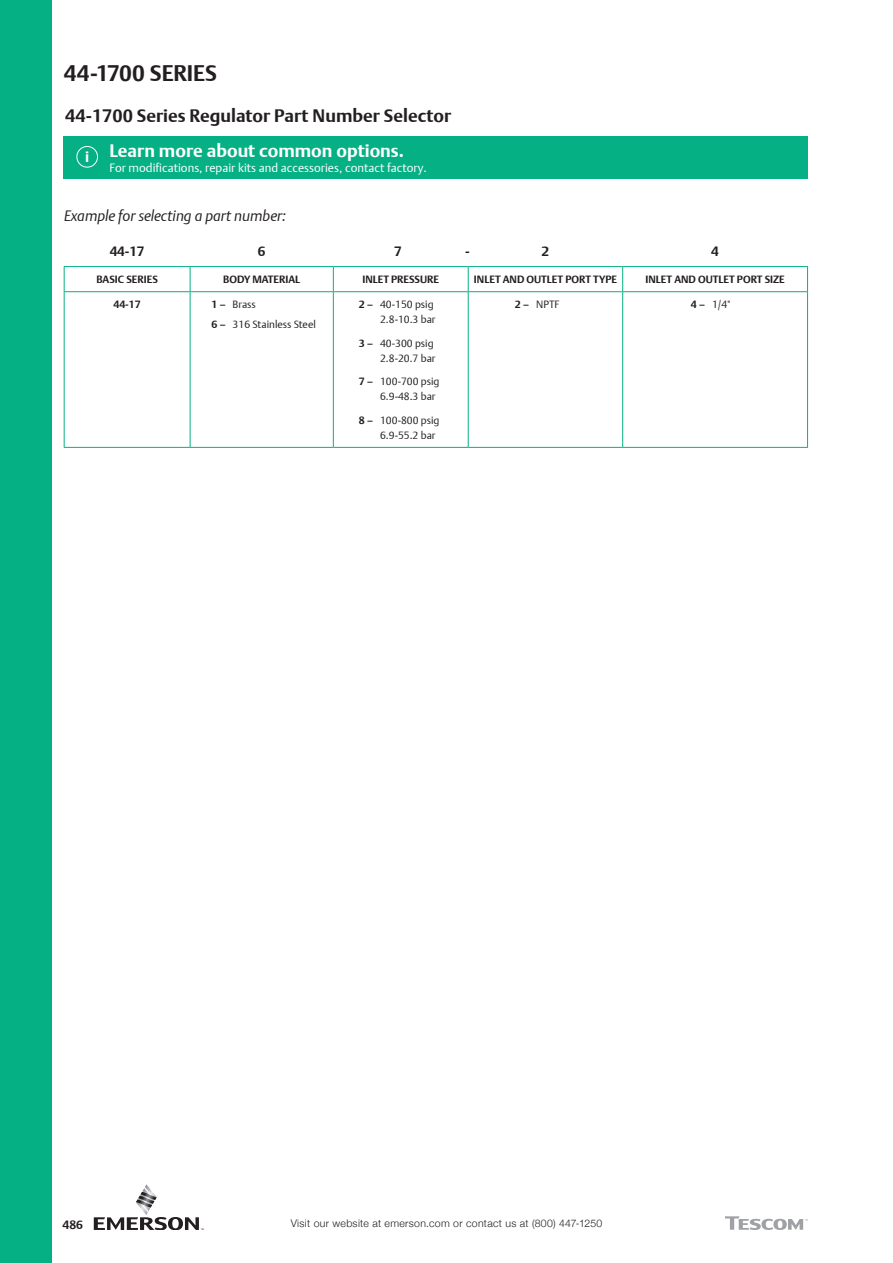
<style>
.page{position:relative;width:893px;height:1263px;background:#fff}
.page>*{position:absolute;margin:0;border:0;box-sizing:border-box;transform-origin:0 0}
.t1{font:700 22.5px "DTL Argo T";color:#231f20}
.t2{font:700 18px "DTL Argo T";color:#231f20}
.t3{font:700 18px "DTL Argo T";color:#fff}
.t4{font:italic 15px "DTL Argo T Light";letter-spacing:-.005em;color:#231f20}
.t5{font:700 15px "DTL Argo T";color:#fff}
.t6{font:700 13.5px "DTL Argo T";color:#231f20}
.t7{font:12px "DTL Argo T Light";color:#fff}
.t8{font:700 12px "DTL Argo T";color:#231f20}
.t9{font:10.5px/15px "DTL Argo T Light";color:#231f20}
.t10{font:700 10.5px "DTL Argo T";color:#231f20}
.t11{font:300 10.5px "Helvetica Neue";letter-spacing:.03em;color:#231f20}
.s1{font-family:"DTL Argo T";font-weight:700}
</style>
<div class="page">
<div style="left:0;top:0;width:51px;height:1263px;background:#05b085"></div>
<svg style="left:94px;top:1184px;width:110px;height:46px"></svg>
<svg style="left:725px;top:1216px;width:83px;height:14px"></svg>
<hr style="left:64px;top:447px;width:126px;height:1px;background:#05b085">
<hr style="left:190px;top:447px;width:143px;height:1px;background:#05b085">
<hr style="left:64px;top:266px;width:126px;height:1px;background:#05b085">
<svg style="left:64px;top:267px;width:1px;height:24px"></svg>
<hr style="left:190px;top:266px;width:143px;height:1px;background:#05b085">
<svg style="left:190px;top:267px;width:1px;height:24px"></svg>
<hr style="left:333px;top:266px;width:135px;height:1px;background:#05b085">
<svg style="left:333px;top:267px;width:1px;height:24px"></svg>
<hr style="left:468px;top:266px;width:155px;height:1px;background:#05b085">
<svg style="left:468px;top:267px;width:1px;height:24px"></svg>
<hr style="left:623px;top:266px;width:185px;height:1px;background:#05b085">
<svg style="left:622px;top:267px;width:1px;height:24px"></svg>
<svg style="left:807px;top:267px;width:1px;height:24px"></svg>
<hr style="left:64px;top:291px;width:126px;height:1px;background:#05b085">
<hr style="left:64px;top:292px;width:1px;height:155px;background:#05b085">
<hr style="left:190px;top:291px;width:143px;height:1px;background:#05b085">
<hr style="left:190px;top:292px;width:1px;height:155px;background:#05b085">
<hr style="left:333px;top:291px;width:135px;height:1px;background:#05b085">
<hr style="left:333px;top:292px;width:1px;height:155px;background:#05b085">
<hr style="left:468px;top:291px;width:155px;height:1px;background:#05b085">
<hr style="left:468px;top:292px;width:1px;height:155px;background:#05b085">
<hr style="left:623px;top:291px;width:185px;height:1px;background:#05b085">
<hr style="left:622px;top:292px;width:1px;height:155px;background:#05b085">
<hr style="left:807px;top:292px;width:1px;height:155px;background:#05b085">
<hr style="left:333px;top:447px;width:135px;height:1px;background:#05b085">
<hr style="left:468px;top:447px;width:155px;height:1px;background:#05b085">
<hr style="left:623px;top:447px;width:185px;height:1px;background:#05b085">
<div style="left:64px;top:136px;width:744px;height:42px;background:#05b085"></div>
<div style="left:77px;top:146px;width:21px;height:21px;border:1px solid #fff;border-radius:50%"></div>
<h1 class="t1" style="left:64px;top:60px;width:155px">44-1700 SERIES</h1>
<h2 class="t2" style="left:65px;top:105px;width:387px">44-1700 Series Regulator Part Number Selector</h2>
<h3 class="t5" style="left:85px;top:148px;width:6px">i</h3>
<h2 class="t3" style="left:109px;top:140px;width:296px">Learn more about common options.</h2>
<p class="t7" style="left:109px;top:161px;width:319px">For modifications, repair kits and accessories, contact factory.</p>
<h3 class="t4" style="left:64px;top:207px;width:223px">Example for selecting a part number:</h3>
<p class="t6" style="left:110px;top:244px;width:36px">44-17</p>
<p class="t6" style="left:258px;top:244px;width:9px">6</p>
<p class="t6" style="left:394px;top:244px;width:9px">7</p>
<p class="t6" style="left:465px;top:244px;width:6px">-</p>
<p class="t6" style="left:541px;top:244px;width:9px">2</p>
<p class="t6" style="left:711px;top:244px;width:9px">4</p>
<p class="t10" style="left:96px;top:273px;width:63px">BASIC SERIES</p>
<p class="t10" style="left:223px;top:273px;width:79px">BODY MATERIAL</p>
<p class="t10" style="left:362px;top:273px;width:78px">INLET PRESSURE</p>
<p class="t10" style="left:474px;top:273px;width:144px">INLET AND OUTLET PORT TYPE</p>
<p class="t10" style="left:645px;top:273px;width:141px">INLET AND OUTLET PORT SIZE</p>
<p class="t10" style="left:113px;top:298px;width:29px">44-17</p>
<p class="t9" style="left:211px;top:295px;width:106px;line-height:19.2px"><span class="s1">1 –</span> Brass<br><span class="s1">6 –</span> 316 Stainless Steel</p>
<p class="t9" style="left:359px;top:297px;width:78px;text-align:right"><span class="s1">2 –</span> 40-150 psig<br>2.8-10.3 bar</p>
<p class="t9" style="left:359px;top:336px;width:78px;text-align:right"><span class="s1">3 –</span> 40-300 psig<br>2.8-20.7 bar</p>
<p class="t9" style="left:380px;top:374px;width:61px;text-indent:-21px"><span class="s1">7 –</span> 100-700 psig<br>6.9-48.3 bar</p>
<p class="t9" style="left:380px;top:413px;width:61px;text-indent:-21px"><span class="s1">8 –</span> 100-800 psig<br>6.9-55.2 bar</p>
<p class="t9" style="left:515px;top:297px;width:46px"><span class="s1">2 –</span> NPTF</p>
<p class="t9" style="left:691px;top:297px;width:41px"><span class="s1">4 –</span> 1/4"</p>
<p class="t8" style="left:63px;top:1217px;width:22px">486</p>
<p class="t11" style="left:291px;top:1215px;width:313px">Visit our website at emerson.com or contact us at (800) 447-1250</p>
</div>
